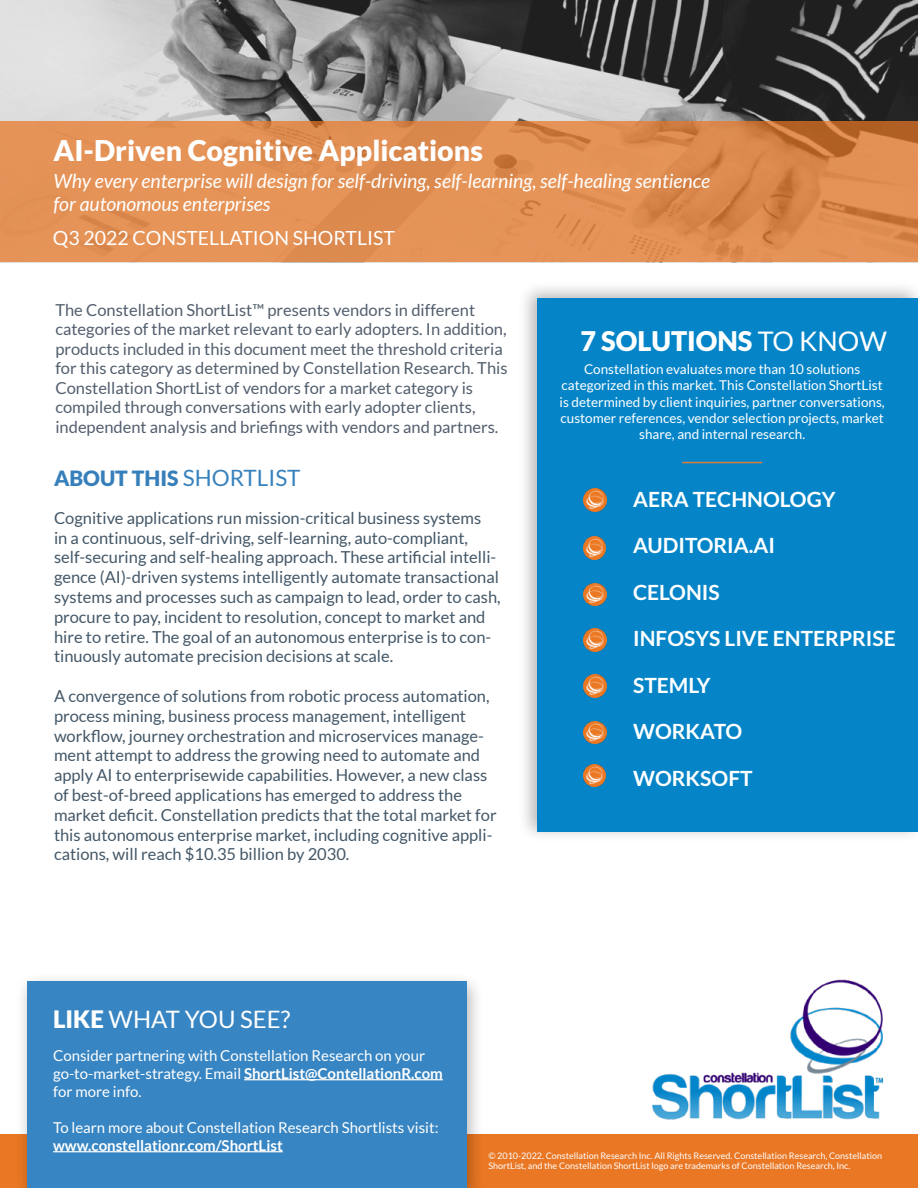
<style>
.page{position:relative;width:918px;height:1188px;background:#fff}
.page>*{position:absolute;margin:0;border:0;box-sizing:border-box;transform-origin:0 0}
.t1{font:900 28.5px "Lato";color:#fff}
.t2{font:900 27px "Lato";color:#fff}
.t3{font:24px "Lato";color:#fff}
.t4{font:700 21px "Lato";color:#fff}
.t5{font:900 21px "Lato";color:#367fba}
.t6{font:italic 19.5px/22.5px "Lato";color:#fff}
.t7{font:19.5px "Lato";color:#fff}
.t8{font:16.5px/19.8px "Lato";color:#435767}
.t9{font:16.5px/19.5px "Lato";color:#525e6d}
.t10{font:15px/18px "Lato";color:#fff}
.t11{font:13.5px/16.2px "Lato";color:#fff;text-align:center}
.t12{font:9px/10.8px "Lato";color:#fff}
.s1{font-weight:400;font-size:22.5px;color:#3782bd}
.s2{font-weight:400}
.s3{font-weight:900}
.s4{font-weight:700}
</style>
<div class="page">
<img style="left:0;top:0;width:918px;height:122px">
<svg style="left:0;top:122px;width:918px;height:140px;background:#df8d52"></svg>
<div style="left:517px;top:280px;width:401px;height:563px;background:#000;opacity:.29"></div>
<div style="left:538px;top:298px;width:380px;height:534px;background:#0585c8"></div>
<div style="left:0;top:1134px;width:918px;height:54px;background:#e97724"></div>
<img style="left:584px;top:489px;width:23px;height:22px">
<img style="left:583px;top:537px;width:23px;height:22px">
<img style="left:584px;top:583px;width:23px;height:23px">
<img style="left:584px;top:629px;width:23px;height:22px">
<img style="left:584px;top:675px;width:23px;height:22px">
<img style="left:584px;top:721px;width:23px;height:23px">
<img style="left:583px;top:764px;width:23px;height:23px">
<img style="left:652px;top:979px;width:232px;height:141px">
<hr style="left:682px;top:462px;width:80px;height:1px;background:#d97c38">
<div style="left:16px;top:973px;width:469px;height:215px;background:#000;opacity:.29"></div>
<div style="left:27px;top:982px;width:440px;height:206px;background:#3785c2"></div>
<hr style="left:244px;top:1079px;width:199px;height:1px;background:#fff">
<hr style="left:53px;top:1151px;width:230px;height:1px;background:#fff">
<p class="t1" style="left:53px;top:134px;width:431px">AI-Driven Cognitive Applications</p>
<p class="t6" style="left:53px;top:171px;width:658px">Why every enterprise will design for self-driving, self-learning, self-healing sentience for autonomous enterprises</p>
<p class="t7" style="left:53px;top:227px;width:344px">Q3 2022 CONSTELLATION SHORTLIST</p>
<p class="t9" style="left:55px;top:300px;width:454px">The Constellation ShortList™ presents vendors in different categories of the market relevant to early adopters. In addition, products included in this document meet the threshold criteria for this category as determined by Constellation Research. This Constellation ShortList of vendors for a market category is compiled through conversations with early adopter clients, independent analysis and briefings with vendors and partners.</p>
<p class="t5" style="left:54px;top:466px;width:248px">ABOUT THIS <span class="s1">SHORTLIST</span></p>
<p class="t8" style="left:54px;top:508px;width:448px">Cognitive applications run mission-critical business systems<br>in a continuous, self-driving, self-learning, auto-compliant, self-securing and self-healing approach. These artificial intelli&shy;gence (AI)-driven systems intelligently automate transactional systems and processes such as campaign to lead, order to cash, procure to pay, incident to resolution, concept to market and hire to retire. The goal of an autonomous enterprise is to con&shy;tinuously automate precision decisions at scale.</p>
<p class="t8" style="left:54px;top:686px;width:444px">A convergence of solutions from robotic process automation, process mining, business process management, intelligent workflow, journey orchestration and microservices manage&shy;ment attempt to address the growing need to automate and apply AI to enterprisewide capabilities. However, a new class of best-of-breed applications has emerged to address the market deficit. Constellation predicts that the total market for this autonomous enterprise market, including cognitive appli&shy;cations, will reach $10.35 billion by 2030.</p>
<p class="t2" style="left:580px;top:326px;width:308px">7 SOLUTIONS <span class="s2">TO KNOW</span></p>
<p class="t11" style="left:560px;top:361px;width:327px">Constellation evaluates more than 10 solutions categorized in this market. This Constellation ShortList is determined by client inquiries, partner conversations, customer references, vendor selection projects, market share, and internal research.</p>
<p class="t4" style="left:633px;top:487px;width:204px">AERA TECHNOLOGY</p>
<p class="t4" style="left:633px;top:534px;width:143px">AUDITORIA.AI</p>
<p class="t4" style="left:633px;top:580px;width:88px">CELONIS</p>
<p class="t4" style="left:633px;top:627px;width:264px">INFOSYS LIVE ENTERPRISE</p>
<p class="t4" style="left:633px;top:673px;width:79px">STEMLY</p>
<p class="t4" style="left:633px;top:720px;width:111px">WORKATO</p>
<p class="t4" style="left:633px;top:766px;width:121px">WORKSOFT</p>
<p class="t3" style="left:53px;top:1006px;width:239px"><span class="s3">LIKE</span> WHAT YOU SEE?</p>
<p class="t10" style="left:53px;top:1046px;width:391px">Consider partnering with Constellation Research on your go-to-market-strategy. Email <span class="s4">ShortList@ContellationR.com </span>for more info.</p>
<p class="t10" style="left:53px;top:1118px;width:387px">To learn more about Constellation Research Shortlists visit: <span class="s4">www.constellationr.com/ShortList</span></p>
<p class="t12" style="left:488px;top:1150px;width:395px">© 2010-2022. Constellation Research Inc. All Rights Reserved. Constellation Research, Constellation<br>ShortList, and the Constellation ShortList logo are trademarks of Constellation Research, Inc.</p>
</div>
